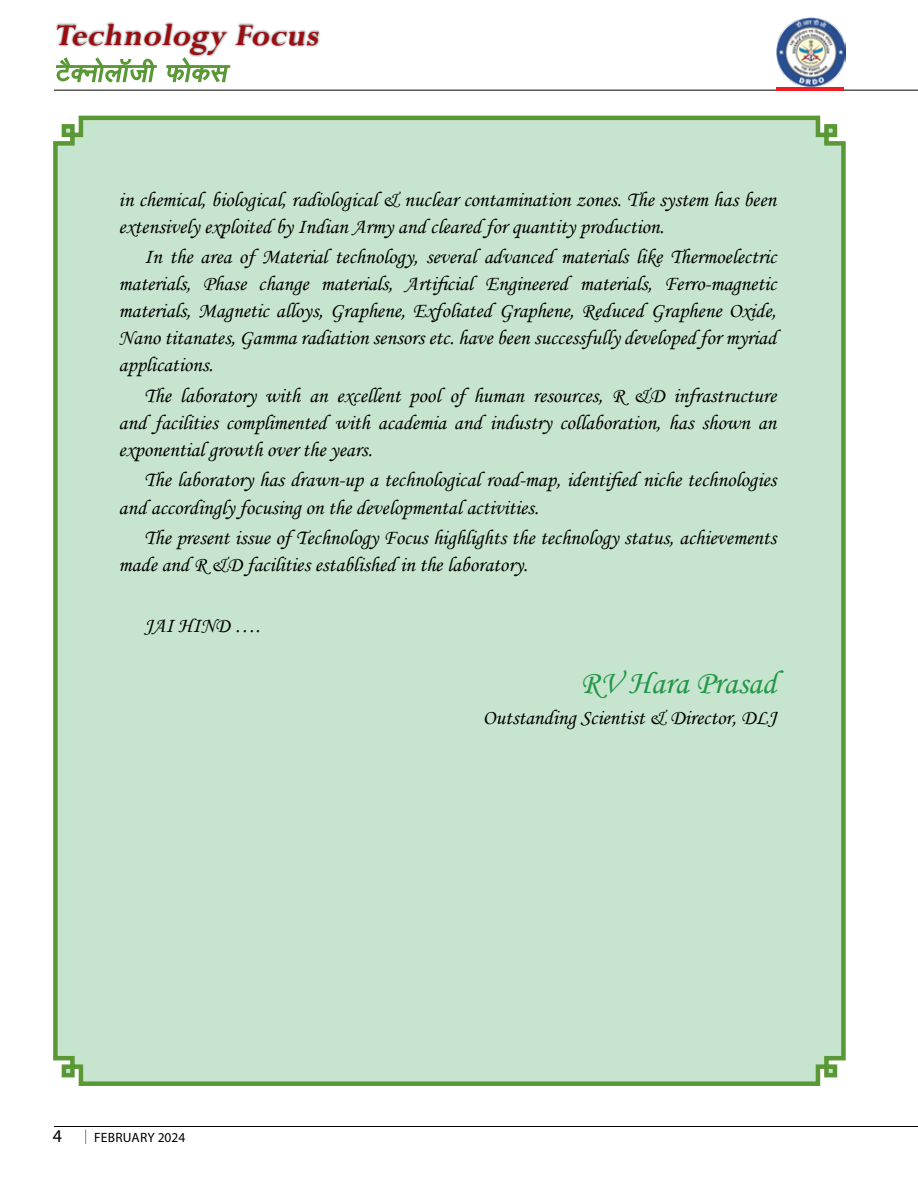
<style>
.page{position:relative;width:918px;height:1188px;background:#fff}
.page>*{position:absolute;margin:0;border:0;box-sizing:border-box;transform-origin:0 0}
.t1{font:italic 700 33.6px "Perpetua";color:#9e0b0f}
.t2{font:33px "Monotype Corsiva";color:#229747}
.t3{font:21px/27px "Monotype Corsiva";color:#000}
.t4{font:18px "Myriad Pro";color:#000}
.t5{font:13.5px "Myriad Pro";letter-spacing:.015em;color:#000}
</style>
<div class="page">
<div style="left:55px;top:22px;width:266px;height:36px;background:#000;opacity:.75"></div>
<svg style="left:55px;top:56px;width:103px;height:34px"></svg>
<svg style="left:165px;top:56px;width:66px;height:34px"></svg>
<hr style="left:54px;top:90px;width:864px;height:1px;background:#000">
<img style="left:777px;top:18px;width:69px;height:68px">
<hr style="left:776px;top:87px;width:68px;height:3px;background:#ed1d24">
<hr style="left:54px;top:1126px;width:864px;height:1px;background:#000">
<svg style="left:85px;top:1129px;width:1px;height:15px"></svg>
<div style="left:53px;top:115px;width:793px;height:971px;background:#c7e5ce"></div>
<h1 class="t1" style="left:54px;top:14px;width:273px">Technology Focus</h1>
<p class="t3" style="left:119px;top:186px;width:659px">in chemical, biological, radiological &amp; nuclear contamination zones. The system has been extensively exploited by Indian Army and cleared for quantity production.</p>
<p class="t3" style="left:119px;top:244px;width:659px;text-align:justify;text-indent:26px">In the area of Material technology, several advanced materials like Thermoelectric materials, Phase change materials, Artificial Engineered materials, Ferro-magnetic materials, Magnetic alloys, Graphene, Exfoliated Graphene, Reduced Graphene Oxide, Nano titanates, Gamma radiation sensors etc. have been successfully developed for myriad applications.</p>
<p class="t3" style="left:119px;top:382px;width:659px;text-align:justify;text-indent:26px">The laboratory with an excellent pool of human resources, R &amp;D infrastructure and facilities complimented with academia and industry collaboration, has shown an exponential growth over the years.</p>
<p class="t3" style="left:119px;top:467px;width:659px;text-indent:26px">The laboratory has drawn-up a technological road-map, identified niche technologies and accordingly focusing on the developmental activities.</p>
<p class="t3" style="left:119px;top:524px;width:659px;text-indent:26px">The present issue of Technology Focus highlights the technology status, achievements made and R &amp;D facilities established in the laboratory.</p>
<p class="t3" style="left:144px;top:612px;width:117px">JAI HIND ….</p>
<p class="t4" style="left:53px;top:1125px;width:11px">4</p>
<p class="t5" style="left:94px;top:1129px;width:93px">FEBRUARY 2024</p>
<h2 class="t2" style="left:580px;top:663px;width:198px">RV Hara Prasad</h2>
<p class="t3" style="left:483px;top:704px;width:295px">Outstanding Scientist &amp; Director, DLJ</p>
</div>
